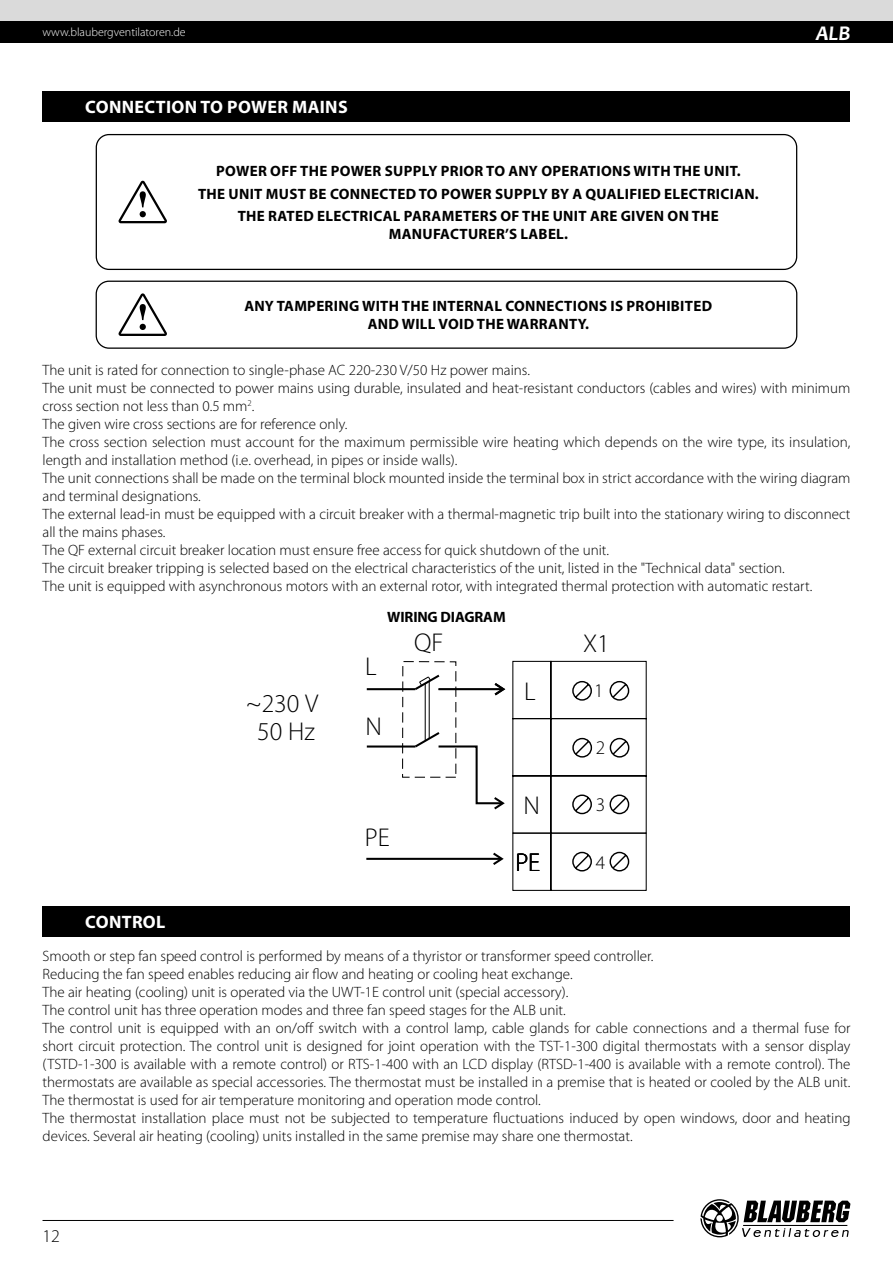
<style>
.page{position:relative;width:893px;height:1263px;background:#fff}
.page>*{position:absolute;margin:0;border:0;box-sizing:border-box;transform-origin:0 0}
.t1{font:300 25.8px/27.6px "Myriad Pro";color:#000;text-align:center}
.t2{font:italic 700 21px "Candara";color:#fff}
.t3{font:300 19.35px "Myriad Pro";color:#000}
.t4{font:700 18px "Myriad Pro";letter-spacing:.02em;color:#fff}
.t5{font:300 18px "Myriad Pro";color:#000}
.t6{font:300 15px/18px "Myriad Pro";color:#000}
.t7{font:700 15px/22.2px "Myriad Pro";letter-spacing:.02em;color:#000;text-align:center}
.t8{font:700 15px "Myriad Pro";letter-spacing:-.01em;color:#000}
.t9{font:300 12px "Myriad Pro";color:#fff}
</style>
<div class="page">
<svg style="left:700px;top:1199px;width:150px;height:38px"></svg>
<hr style="left:43px;top:1220px;width:631px;height:1px;background:#000">
<div style="left:0;top:0;width:893px;height:21px;background:#dadada"></div>
<div style="left:0;top:21px;width:893px;height:22px;background:#000"></div>
<div style="left:43px;top:91px;width:807px;height:31px;background:#000"></div>
<div style="left:96px;top:134px;width:701px;height:136px;border:1px solid #000;border-radius:13px"></div>
<svg style="left:118px;top:181px;width:49px;height:42px"></svg>
<div style="left:43px;top:906px;width:807px;height:30px;background:#000"></div>
<div style="left:96px;top:281px;width:701px;height:68px;border:1px solid #000;border-radius:13px"></div>
<svg style="left:118px;top:293px;width:49px;height:43px"></svg>
<div style="left:402px;top:661px;width:54px;height:117px;border:1px dashed #000"></div>
<hr style="left:367px;top:745px;width:48px;height:2px;background:#000">
<hr style="left:367px;top:688px;width:48px;height:2px;background:#000">
<hr style="left:366px;top:858px;width:134px;height:2px;background:#000">
<svg style="left:413px;top:660px;width:234px;height:231px"></svg>
<p class="t9" style="left:43px;top:26px;width:145px">www.blaubergventilatoren.de</p>
<h2 class="t2" style="left:816px;top:20px;width:36px">ALB</h2>
<p class="t4" style="left:85px;top:95px;width:264px">CONNECTION TO POWER MAINS</p>
<p class="t7" style="left:198px;top:160px;width:562px">POWER OFF THE POWER SUPPLY PRIOR TO ANY OPERATIONS WITH THE UNIT.<br>THE UNIT MUST BE CONNECTED TO POWER SUPPLY BY A QUALIFIED ELECTRICIAN.<br>THE RATED ELECTRICAL PARAMETERS OF THE UNIT ARE GIVEN ON THE</p>
<p class="t7" style="left:389px;top:222px;width:181px">MANUFACTURER’S LABEL.</p>
<p class="t7" style="left:244px;top:297px;width:469px;line-height:18px">ANY TAMPERING WITH THE INTERNAL CONNECTIONS IS PROHIBITED<br>AND WILL VOID THE WARRANTY.</p>
<p class="t6" style="left:43px;top:361px;width:809px">The unit is rated for connection to single-phase AC 220-230 V/50 Hz power mains.<br>The unit must be connected to power mains using durable, insulated and heat-resistant conductors (cables and wires) with minimum cross section not less than 0.5 mm<sup>2</sup>.<br>The given wire cross sections are for reference only.<br>The cross section selection must account for the maximum permissible wire heating which depends on the wire type, its insulation, length and installation method (i.e. overhead, in pipes or inside walls).<br>The unit connections shall be made on the terminal block mounted inside the terminal box in strict accordance with the wiring diagram and terminal designations.<br>The external lead-in must be equipped with a circuit breaker with a thermal-magnetic trip built into the stationary wiring to disconnect all the mains phases.<br>The QF external circuit breaker location must ensure free access for quick shutdown of the unit.<br>The circuit breaker tripping is selected based on the electrical characteristics of the unit, listed in the "Technical data" section.<br>The unit is equipped with asynchronous motors with an external rotor, with integrated thermal protection with automatic restart.</p>
<p class="t4" style="left:85px;top:910px;width:82px">CONTROL</p>
<h1 class="t1" style="left:246px;top:690px;width:73px">~230 V<br>50 Hz</h1>
<p class="t8" style="left:387px;top:607px;width:120px">WIRING DIAGRAM</p>
<h1 class="t1" style="left:365px;top:653px;width:13px">L</h1>
<h1 class="t1" style="left:365px;top:713px;width:18px">N</h1>
<h1 class="t1" style="left:414px;top:629px;width:31px">QF</h1>
<h1 class="t1" style="left:524px;top:678px;width:13px">L</h1>
<h1 class="t1" style="left:583px;top:630px;width:28px">X1</h1>
<p class="t3" style="left:594px;top:680px;width:11px">1</p>
<p class="t3" style="left:596px;top:737px;width:11px">2</p>
<h1 class="t1" style="left:365px;top:824px;width:26px">PE</h1>
<h1 class="t1" style="left:524px;top:792px;width:18px">N</h1>
<p class="t3" style="left:596px;top:794px;width:11px">3</p>
<h1 class="t1" style="left:515px;top:849px;width:26px">РЕ</h1>
<p class="t3" style="left:596px;top:851px;width:11px">4</p>
<p class="t6" style="left:43px;top:947px;width:809px">Smooth or step fan speed control is performed by means of a thyristor or transformer speed controller.<br>Reducing the fan speed enables reducing air flow and heating or cooling heat exchange.<br>The air heating (cooling) unit is operated via the UWT-1E control unit (special accessory).<br>The control unit has three operation modes and three fan speed stages for the ALB unit.<br>The control unit is equipped with an on/off switch with a control lamp, cable glands for cable connections and a thermal fuse for short circuit protection. The control unit is designed for joint operation with the TST-1-300 digital thermostats with a sensor display (TSTD-1-300 is available with a remote control) or RTS-1-400 with an LCD display (RTSD-1-400 is available with a remote control). The thermostats are available as special accessories. The thermostat must be installed in a premise that is heated or cooled by the ALB unit.<br>The thermostat is used for air temperature monitoring and operation mode control.<br>The thermostat installation place must not be subjected to temperature fluctuations induced by open windows, door and heating devices. Several air heating (cooling) units installed in the same premise may share one thermostat.</p>
<p class="t5" style="left:43px;top:1226px;width:19px">12</p>
</div>
